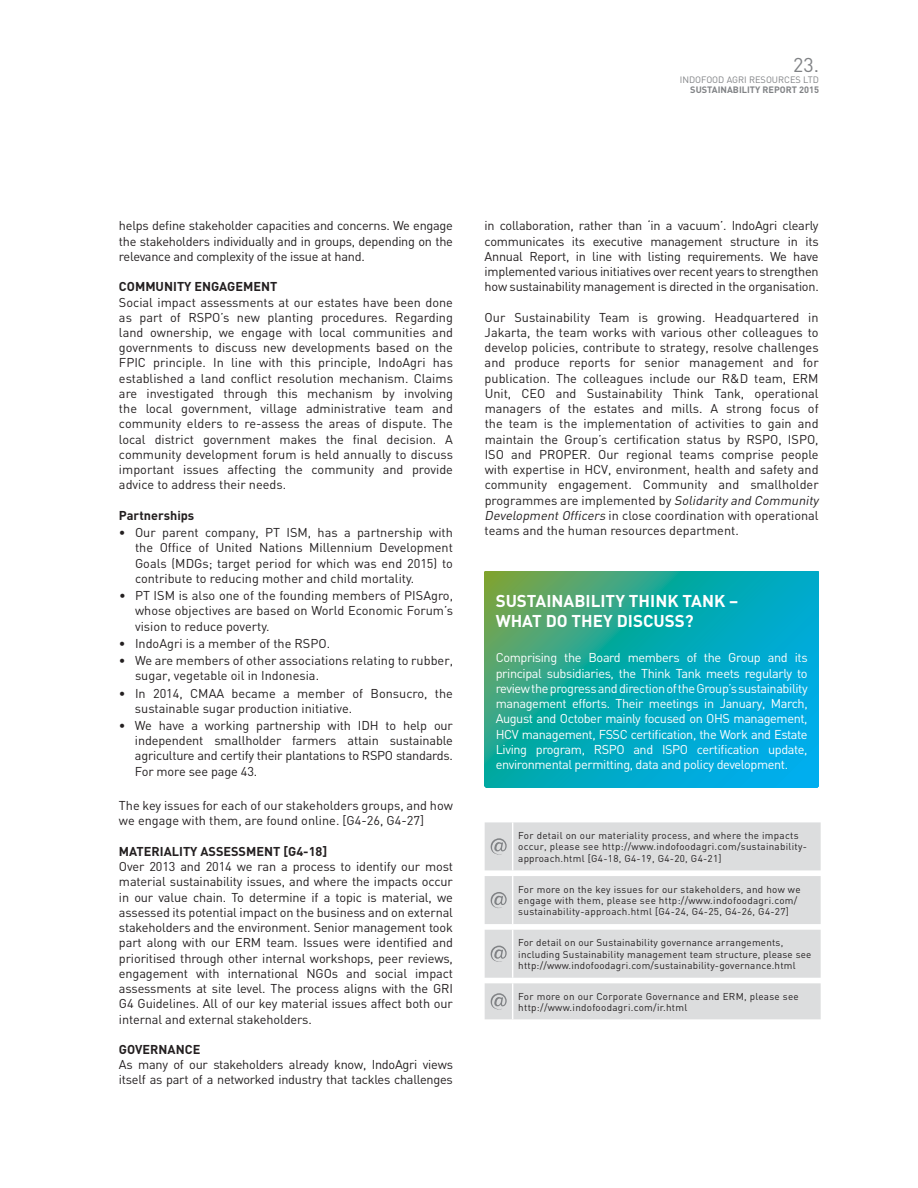
<style>
.page{position:relative;width:918px;height:1188px;background:#fff}
.page>*{position:absolute;margin:0;border:0;box-sizing:border-box;transform-origin:0 0}
.t1{font:19.8px "DIN";color:#808285}
.t2{font:700 16.95px/20.2px "DIN";color:#fff}
.t3{font:12.75px/15.3px "DIN";color:#231f20;text-align:justify}
.t4{font:12.75px/15.3px "DIN";letter-spacing:-.03em;color:#fff;text-align:justify}
.t5{font:12.75px/15.3px "DIN";letter-spacing:-.02em;color:#231f20}
.t6{font:700 12.75px "DIN";color:#231f20}
.t7{font:9.9px/11.2px "DIN";letter-spacing:.03em;color:#231f20}
.t8{font:9.15px "DIN";color:#808285}
.t9{font:700 9.15px "DIN";color:#808285}
.s1{font-style:italic}
</style>
<div class="page">
<div style="left:485px;top:822px;width:336px;height:48px;background:#dcddde"></div>
<div style="left:485px;top:876px;width:336px;height:48px;background:#dcddde"></div>
<svg style="left:485px;top:930px;width:336px;height:89px;background:#dddedf"></svg>
<svg style="left:485px;top:571px;width:334px;height:216px;background:#12a9b0"></svg>
<h1 class="t1" style="left:793px;top:58px;width:27px">23.</h1>
<p class="t8" style="left:680px;top:77px;width:141px">INDOFOOD AGRI RESOURCES LTD</p>
<p class="t9" style="left:690px;top:86px;width:130px">SUSTAINABILITY REPORT 2015</p>
<p class="t3" style="left:119px;top:220px;width:336px">helps define stakeholder capacities and concerns. We engage the stakeholders individually and in groups, depending on the relevance and complexity of the issue at hand.</p>
<p class="t6" style="left:119px;top:282px;width:160px">COMMUNITY ENGAGEMENT</p>
<p class="t3" style="left:119px;top:296px;width:336px">Social impact assessments at our estates have been done as part of RSPO’s new planting procedures. Regarding land ownership, we engage with local communities and governments to discuss new developments based on the FPIC principle. In line with this principle, IndoAgri has established a land conflict resolution mechanism. Claims are investigated through this mechanism by involving the local government, village administrative team and community elders to re-assess the areas of dispute. The local district government makes the final decision. A community development forum is held annually to discuss important issues affecting the community and provide advice to address their needs.</p>
<p class="t6" style="left:119px;top:511px;width:77px">Partnerships</p>
<p class="t3" style="left:135px;top:526px;width:320px;text-indent:-16px">• Our parent company, PT ISM, has a partnership with the Office of United Nations Millennium Development Goals (MDGs; target period for which was end 2015) to contribute to reducing mother and child mortality.</p>
<p class="t3" style="left:135px;top:589px;width:320px;text-indent:-16px">• PT ISM is also one of the founding members of PISAgro, whose objectives are based on World Economic Forum’s vision to reduce poverty.</p>
<p class="t3" style="left:119px;top:637px;width:213px">• IndoAgri is a member of the RSPO.</p>
<p class="t3" style="left:135px;top:654px;width:320px;text-indent:-16px">• We are members of other associations relating to rubber, sugar, vegetable oil in Indonesia.</p>
<p class="t3" style="left:135px;top:687px;width:320px;text-indent:-16px">• In 2014, CMAA became a member of Bonsucro, the sustainable sugar production initiative.</p>
<p class="t3" style="left:135px;top:719px;width:320px;text-indent:-16px">• We have a working partnership with IDH to help our independent smallholder farmers attain sustainable agriculture and certify their plantations to RSPO standards.<br>For more see page 43.</p>
<p class="t3" style="left:119px;top:799px;width:335px">The key issues for each of our stakeholders groups, and how we engage with them, are found online. [G4-26, G4-27]</p>
<p class="t6" style="left:119px;top:847px;width:210px">MATERIALITY ASSESSMENT [G4-18]</p>
<p class="t3" style="left:119px;top:860px;width:336px">Over 2013 and 2014 we ran a process to identify our most material sustainability issues, and where the impacts occur in our value chain. To determine if a topic is material, we assessed its potential impact on the business and on external stakeholders and the environment. Senior management took part along with our ERM team. Issues were identified and prioritised through other internal workshops, peer reviews, engagement with international NGOs and social impact assessments at site level. The process aligns with the GRI G4 Guidelines. All of our key material issues affect both our internal and external stakeholders.</p>
<p class="t6" style="left:119px;top:1045px;width:83px">GOVERNANCE</p>
<p class="t5" style="left:119px;top:1059px;width:336px">As many of our stakeholders already know, IndoAgri views itself as part of a networked industry that tackles challenges</p>
<p class="t3" style="left:485px;top:220px;width:336px">in collaboration, rather than ‘in a vacuum’. IndoAgri clearly communicates its executive management structure in its Annual Report, in line with listing requirements. We have implemented various initiatives over recent years to strengthen how sustainability management is directed in the organisation.</p>
<p class="t3" style="left:485px;top:311px;width:338px;text-align:left">Our Sustainability Team is growing. Headquartered in Jakarta, the team works with various other colleagues to develop policies, contribute to strategy, resolve challenges and produce reports for senior management and for publication. The colleagues include our R&amp;D team, ERM Unit, CEO and Sustainability Think Tank, operational managers of the estates and mills. A strong focus of the team is the implementation of activities to gain and maintain the Group’s certification status by RSPO, ISPO, ISO and PROPER. Our regional teams comprise people with expertise in HCV, environment, health and safety and community engagement. Community and smallholder programmes are implemented by <span class="s1">Solidarity and Community Development Officers</span> in close coordination with operational teams and the human resources department.</p>
<h2 class="t2" style="left:496px;top:592px;width:244px">SUSTAINABILITY THINK TANK –<br>WHAT DO THEY DISCUSS?</h2>
<p class="t4" style="left:496px;top:652px;width:314px">Comprising the Board members of the Group and its principal subsidiaries, the Think Tank meets regularly to review the progress and direction of the Group’s sustainability management efforts. Their meetings in January, March, August and October mainly focused on OHS management, HCV management, FSSC certification, the Work and Estate Living program, RSPO and ISPO certification update, environmental permitting, data and policy development.</p>
<p class="t7" style="left:518px;top:831px;width:290px">For detail on our materiality process, and where the impacts occur, please see http://www.indofoodagri.com/sustainability&shy;approach.html [G4-18, G4-19, G4-20, G4-21]</p>
<p class="t7" style="left:518px;top:885px;width:284px">For more on the key issues for our stakeholders, and how we engage with them, please see http://www.indofoodagri.com/ sustainability-approach.html [G4-24, G4-25, G4-26, G4-27]</p>
<p class="t7" style="left:518px;top:938px;width:295px">For detail on our Sustainability governance arrangements, including Sustainability management team structure, please see http://www.indofoodagri.com/sustainability-governance.html</p>
<p class="t7" style="left:518px;top:992px;width:282px">For more on our Corporate Governance and ERM, please see http://www.indofoodagri.com/ir.html</p>
</div>
